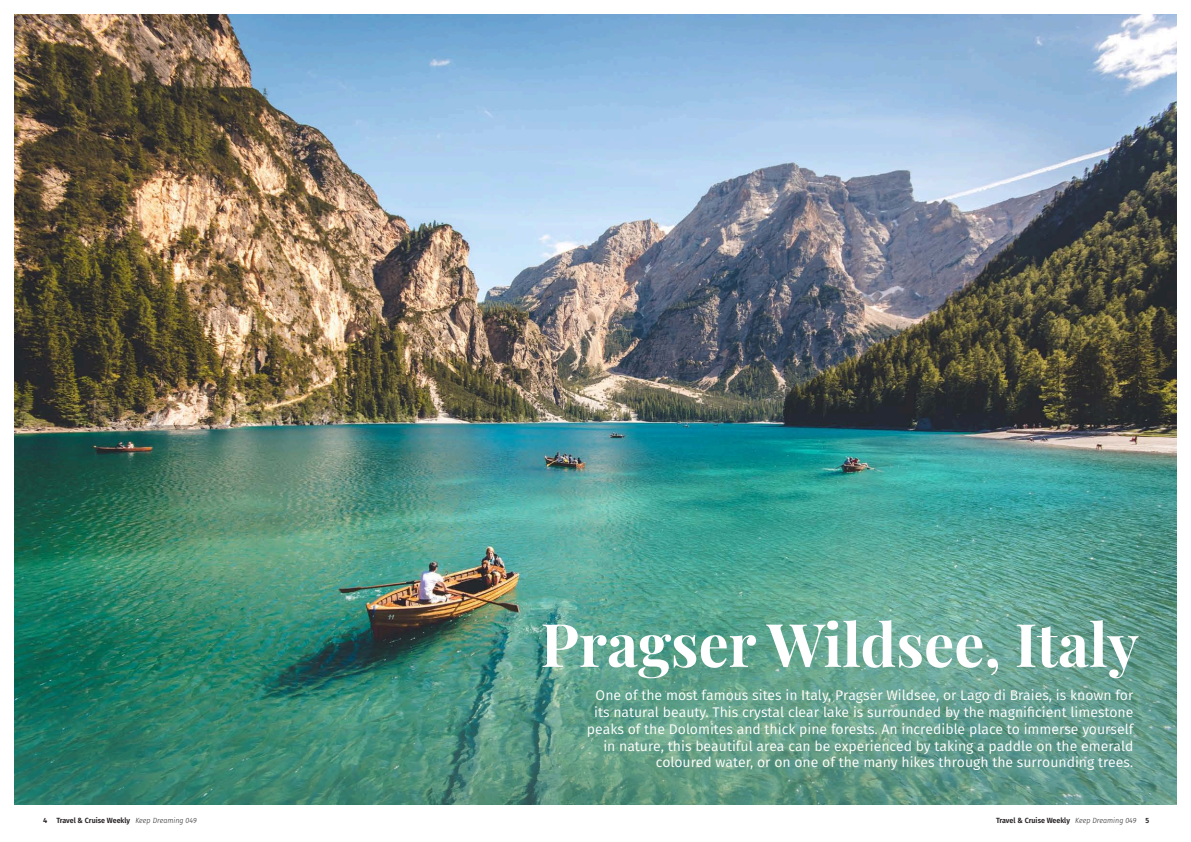
<style>
.page{position:relative;width:1191px;height:842px;background:#fff}
.page>*{position:absolute;margin:0;border:0;box-sizing:border-box;transform-origin:0 0}
.TCW_title{font:700 60px "Playfair Display";color:#fff}
.TCW_body{font:14px/16.8px "Fira Sans";color:#fff;text-align:right}
.t1{font:600 7.5px "Fira Sans";color:#231f20}
.t2{font:600 7.5px "Fira Sans";color:#231f20;scale:.95 1}
.s1{font-weight:300;font-style:italic}
</style>
<div class="page">
<img style="left:14px;top:14px;width:1162px;height:606px">
<svg style="left:14px;top:620px;width:1162px;height:184px;background:#4d917e"></svg>
<p class="TCW_title" style="left:540px;top:597px;width:600px">Pragser Wildsee, Italy</p>
<p class="TCW_body" style="left:587px;top:686px;width:548px">One of the most famous sites in Italy, Pragser Wildsee, or Lago di Braies, is known for its natural beauty. This crystal clear lake is surrounded by the magnificient limestone peaks of the Dolomites and thick pine forests. An incredible place to immerse yourself in nature, this beautiful area can be experienced by taking a paddle on the emerald coloured water, or on one of the many hikes through the surrounding trees.</p>
<p class="t1" style="left:43px;top:814px;width:155px">4 Travel &amp; Cruise Weekly <span class="s1">Keep Dreaming 049</span></p>
<p class="t2" style="left:996px;top:814px;width:163px">Travel &amp; Cruise Weekly <span class="s1">Keep Dreaming 049</span> 5</p>
</div>
